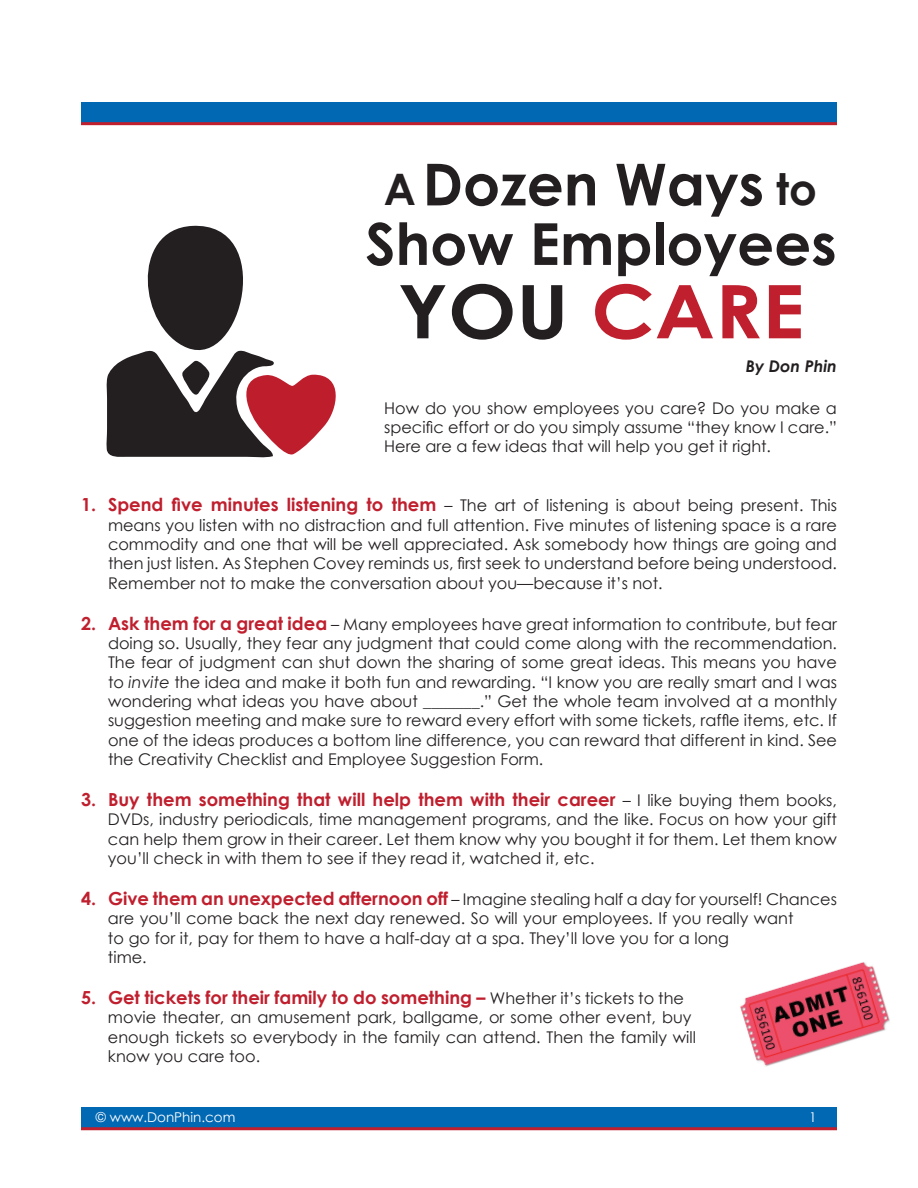
<style>
.page{position:relative;width:918px;height:1188px;background:#fff}
.page>*{position:absolute;margin:0;border:0;box-sizing:border-box;transform-origin:0 0}
.t1{font:700 73.95px "Century Gothic";color:#c01f2e;scale:1.1 1}
.t2{font:700 57.9px/59.6px "Century Gothic";color:#231f20;text-align:center}
.t3{font:700 18px "Century Gothic";color:#c01f2e}
.t4{font:16.2px/19.4px "Century Gothic";color:#231f20;text-align:justify}
.t5{font:italic 700 16.2px "Century Gothic";color:#231f20}
.t6{font:13.5px "Century Gothic";color:#fff}
.s1{font-size:43.35px}
.s2{color:#231f20}
.s3{font-weight:700;font-size:18px;color:#c01f2e}
.s4{font-style:italic}
.s5{font-weight:400;font-size:16.2px;color:#231f20}
</style>
<div class="page">
<div style="left:81px;top:1107px;width:756px;height:20px;background:#0168b3"></div>
<hr style="left:81px;top:1127px;width:756px;height:3px;background:#c01f2e">
<img style="left:740px;top:962px;width:150px;height:105px">
<div style="left:81px;top:102px;width:756px;height:20px;background:#0168b3"></div>
<svg style="left:106px;top:225px;width:230px;height:233px"></svg>
<hr style="left:81px;top:122px;width:756px;height:3px;background:#c01f2e">
<h2 class="t2" style="left:365px;top:152px;width:473px"><span class="s1">A</span> Dozen Ways <span class="s1">to<br></span>Show Employees</h2>
<h1 class="t1" style="left:398px;top:255px;width:371px"><span class="s2">YOU</span> CARE</h1>
<p class="t5" style="left:746px;top:354px;width:93px">By Don Phin</p>
<p class="t4" style="left:384px;top:398px;width:454px">How do you show employees you care? Do you make a specific effort or do you simply assume “they know I care.” Here are a few ideas that will help you get it right.</p>
<p class="t4" style="left:108px;top:495px;width:731px;text-indent:-27px"><span class="s3">1. Spend five minutes listening to them</span> – The art of listening is about being present. This means you listen with no distraction and full attention. Five minutes of listening space is a rare commodity and one that will be well appreciated. Ask somebody how things are going and then just listen. As Stephen Covey reminds us, first seek to understand before being understood.<br>Remember not to make the conversation about you—because it’s not.</p>
<p class="t4" style="left:108px;top:614px;width:731px;text-indent:-27px"><span class="s3">2. Ask them for a great idea</span> – Many employees have great information to contribute, but fear doing so. Usually, they fear any judgment that could come along with the recommendation.<br>The fear of judgment can shut down the sharing of some great ideas. This means you have to <span class="s4">invite</span> the idea and make it both fun and rewarding. “I know you are really smart and I was wondering what ideas you have about _______.” Get the whole team involved at a monthly suggestion meeting and make sure to reward every effort with some tickets, raffle items, etc. If one of the ideas produces a bottom line difference, you can reward that different in kind. See the Creativity Checklist and Employee Suggestion Form.</p>
<p class="t3" style="left:81px;top:786px;width:758px">3. Buy them something that will help them with their career <span class="s5">– I like buying them books,</span></p>
<p class="t4" style="left:108px;top:810px;width:731px">DVDs, industry periodicals, time management programs, and the like. Focus on how your gift can help them grow in their career. Let them know why you bought it for them. Let them know you’ll check in with them to see if they read it, watched it, etc.</p>
<p class="t4" style="left:108px;top:889px;width:731px;text-align:left;text-indent:-27px"><span class="s3">4. Give them an unexpected afternoon off</span> – Imagine stealing half a day for yourself! Chances are you’ll come back the next day renewed. So will your employees. If you really want<br>to go for it, pay for them to have a half-day at a spa. They’ll love you for a long<br>time.</p>
<p class="t3" style="left:81px;top:984px;width:605px">5. Get tickets for their family to do something – <span class="s5">Whether it’s tickets to the</span></p>
<p class="t4" style="left:108px;top:1008px;width:589px;text-align:left">movie theater, an amusement park, ballgame, or some other event, buy enough tickets so everybody in the family can attend. Then the family will know you care too.</p>
<p class="t6" style="left:96px;top:1108px;width:141px">© www.DonPhin.com</p>
<p class="t6" style="left:809px;top:1108px;width:9px">1</p>
</div>
